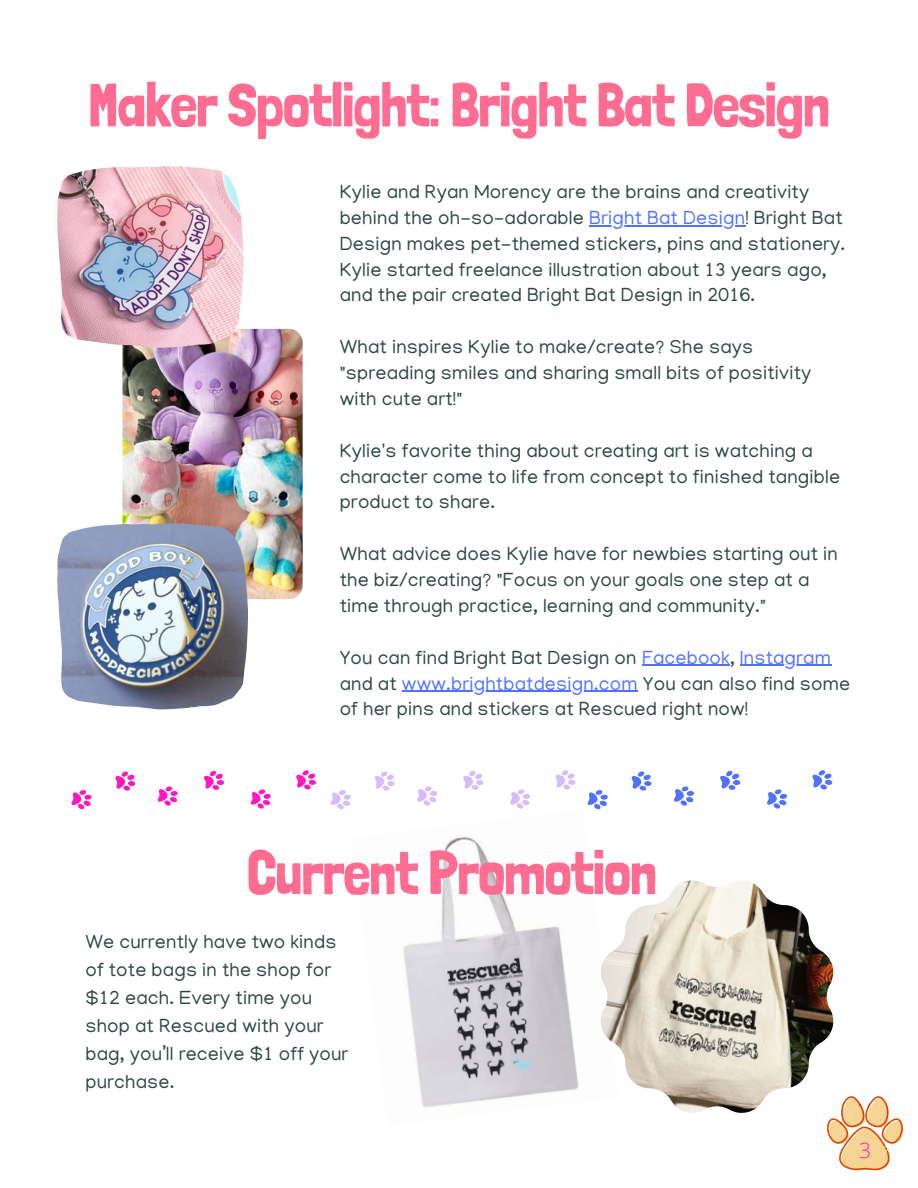
<style>
.page{position:relative;width:918px;height:1188px;background:#fff}
.page>*{position:absolute;margin:0;border:0;box-sizing:border-box;transform-origin:0 0}
.t1{font:61.35px "Londrina Solid";letter-spacing:-.025em;color:#ff6c92}
.t2{font:300 21px "Open Sans";color:#ff1abf}
.t3{font:19.5px/25.8px "Manjari";letter-spacing:.01em;color:#2b4743}
.s1{color:#5271ff}
</style>
<div class="page">
<img style="left:403px;top:836px;width:176px;height:272px">
<svg style="left:250px;top:789px;width:21px;height:20px"></svg>
<svg style="left:115px;top:771px;width:21px;height:20px"></svg>
<svg style="left:71px;top:790px;width:21px;height:20px"></svg>
<svg style="left:203px;top:770px;width:22px;height:20px"></svg>
<svg style="left:157px;top:786px;width:21px;height:20px"></svg>
<svg style="left:296px;top:770px;width:21px;height:20px"></svg>
<svg style="left:510px;top:789px;width:20px;height:20px"></svg>
<svg style="left:375px;top:771px;width:20px;height:20px"></svg>
<svg style="left:330px;top:790px;width:21px;height:20px"></svg>
<svg style="left:463px;top:770px;width:21px;height:20px"></svg>
<svg style="left:417px;top:786px;width:20px;height:20px"></svg>
<svg style="left:555px;top:770px;width:21px;height:20px"></svg>
<svg style="left:767px;top:789px;width:20px;height:20px"></svg>
<svg style="left:631px;top:771px;width:21px;height:20px"></svg>
<svg style="left:587px;top:790px;width:21px;height:20px"></svg>
<svg style="left:720px;top:770px;width:21px;height:20px"></svg>
<svg style="left:674px;top:786px;width:20px;height:20px"></svg>
<svg style="left:812px;top:770px;width:21px;height:20px"></svg>
<img style="left:122px;top:329px;width:181px;height:270px;border-radius:14px">
<img style="left:57px;top:523px;width:191px;height:186px">
<img style="left:57px;top:166px;width:186px;height:182px">
<img style="left:601px;top:880px;width:232px;height:233px">
<hr style="left:589px;top:225px;width:156px;height:1px;background:#5271ff">
<hr style="left:642px;top:665px;width:88px;height:1px;background:#5271ff">
<hr style="left:740px;top:665px;width:91px;height:1px;background:#5271ff">
<hr style="left:402px;top:691px;width:236px;height:1px;background:#5271ff">
<svg style="left:827px;top:1096px;width:76px;height:74px"></svg>
<h1 class="t1" style="left:88px;top:68px;width:744px">Maker Spotlight: Bright Bat Design</h1>
<p class="t3" style="left:340px;top:181px;width:507px">Kylie and Ryan Morency are the brains and creativity behind the oh-so-adorable <span class="s1">Bright Bat Design</span>! Bright Bat Design makes pet-themed stickers, pins and stationery.<br>Kylie started freelance illustration about 13 years ago, and the pair created Bright Bat Design in 2016.</p>
<p class="t3" style="left:340px;top:337px;width:473px">What inspires Kylie to make/create? She says "spreading smiles and sharing small bits of positivity with cute art!"</p>
<p class="t3" style="left:340px;top:440px;width:502px">Kylie's favorite thing about creating art is watching a character come to life from concept to finished tangible product to share.</p>
<p class="t3" style="left:340px;top:544px;width:500px">What advice does Kylie have for newbies starting out in the biz/creating? "Focus on your goals one step at a time through practice, learning and community."</p>
<p class="t3" style="left:340px;top:647px;width:512px">You can find Bright Bat Design on <span class="s1">Facebook</span>, <span class="s1">Instagram </span>and at <span class="s1">www.brightbatdesign.com</span> You can also find some of her pins and stickers at Rescued right now!</p>
<h1 class="t1" style="left:247px;top:836px;width:412px">Current Promotion</h1>
<p class="t3" style="left:85px;top:930px;width:265px;line-height:28.2px">We currently have two kinds of tote bags in the shop for $12 each. Every time you shop at Rescued with your bag, you’ll receive $1 off your purchase.</p>
<p class="t2" style="left:859px;top:1136px;width:13px">3</p>
</div>
